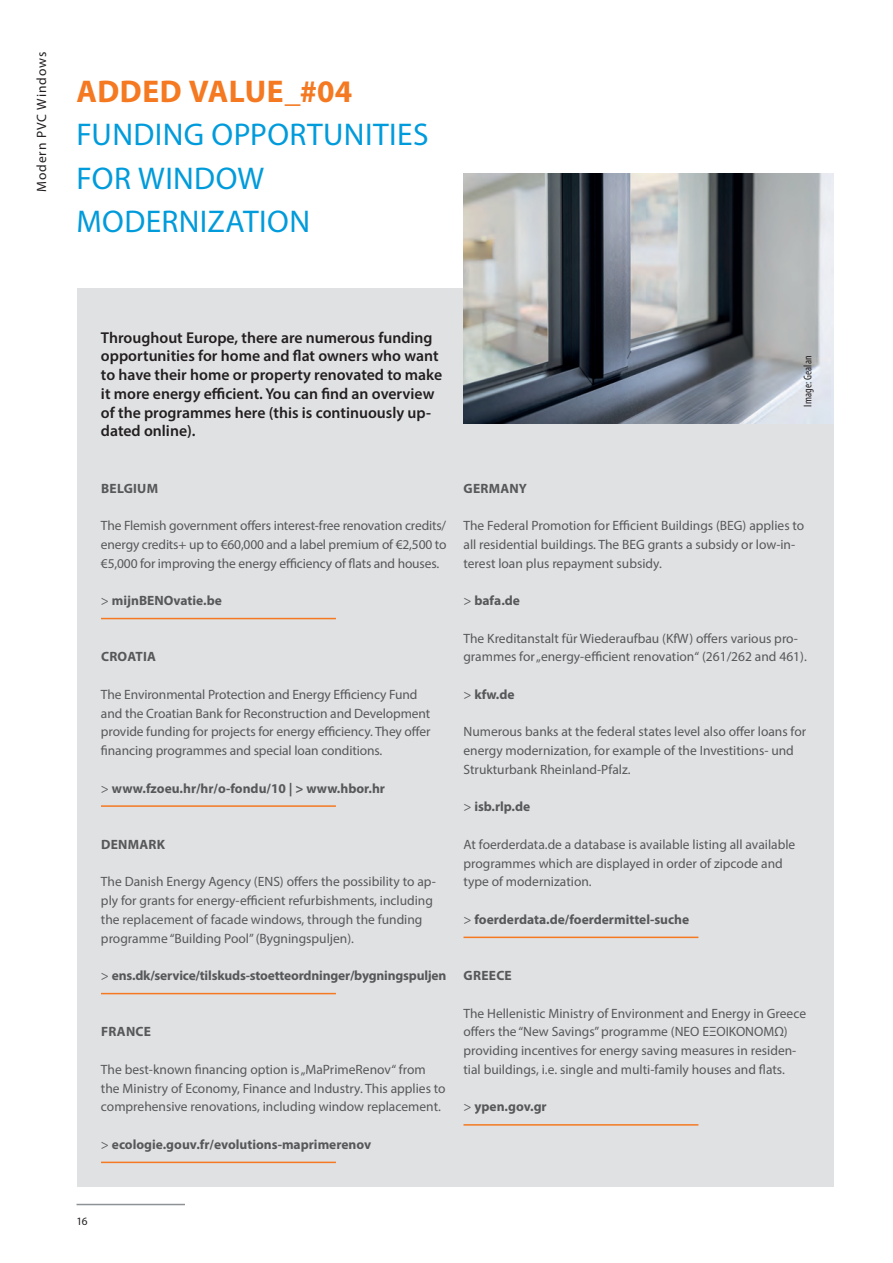
<style>
.page{position:relative;width:893px;height:1263px;background:#fff}
.page>*{position:absolute;margin:0;border:0;box-sizing:border-box;transform-origin:0 0}
.Headline_zweifarbig{font:31.5px/43.5px "Myriad Pro";letter-spacing:.01em;color:#009bdb}
.Anleser{font:600 15.75px/18.8px "Myriad Pro";color:#231f20}
.Fliesstext_Meldungen{font:13.5px/18.8px "Myriad Pro";color:#57585a}
.Fliesstext_Meldungen-2{font:700 13.5px "Myriad Pro";color:#57585a}
.Zwischenüberschrift{font:700 13.5px "Myriad Pro";letter-spacing:.02em;color:#57585a}
.t1{font:13.5px "Myriad Pro";letter-spacing:.065em;color:#231f20}
.Bildnachweis{font:condensed 11.25px "Myriad Pro";letter-spacing:.01em;color:#231f20}
.t2{font:11.25px "Myriad Pro";color:#231f20}
.s1{font-weight:700;color:#f47921}
.s2{font-weight:400}
</style>
<div class="page">
<hr style="left:77px;top:1204px;width:108px;height:1px;background:#8e9294">
<div style="left:77px;top:288px;width:756px;height:898px;background:#e0e1e3"></div>
<img style="left:463px;top:173px;width:370px;height:250px">
<hr style="left:101px;top:618px;width:235px;height:1px;background:#f47921">
<hr style="left:101px;top:805px;width:235px;height:2px;background:#f47921">
<hr style="left:101px;top:993px;width:235px;height:1px;background:#f47921">
<hr style="left:101px;top:1161px;width:235px;height:2px;background:#f47921">
<hr style="left:463px;top:936px;width:235px;height:2px;background:#f47921">
<hr style="left:463px;top:1124px;width:235px;height:1px;background:#f47921">
<p class="t1" style="left:33px;top:192px;width:141px;rotate:-90deg">Modern PVC Windows</p>
<p class="Headline_zweifarbig" style="left:77px;top:69px;width:353px"><span class="s1">ADDED VALUE_#04<br></span>FUNDING OPPORTUNITIES<br>FOR WINDOW<br>MODERNIZATION</p>
<p class="Anleser" style="left:101px;top:327px;width:343px">Throughout Europe, there are numerous funding opportunities for home and flat owners who want to have their home or property renovated to make it more energy efficient. You can find an overview of the programmes here (this is continuously up&shy;dated online).</p>
<p class="Bildnachweis" style="left:801px;top:407px;width:52px;rotate:-90deg">Image: Gealan</p>
<p class="Zwischenüberschrift" style="left:101px;top:479px;width:59px">BELGIUM</p>
<p class="Fliesstext_Meldungen" style="left:101px;top:516px;width:347px;text-align:justify">The Flemish government offers interest-free renovation credits/ energy credits+ up to €60,000 and a label premium of €2,500 to €5,000 for improving the energy efficiency of flats and houses.</p>
<p class="Fliesstext_Meldungen-2" style="left:101px;top:592px;width:122px"><span class="s2">&gt;</span> mijnBENOvatie.be</p>
<p class="Zwischenüberschrift" style="left:101px;top:648px;width:56px">CROATIA</p>
<p class="Fliesstext_Meldungen" style="left:101px;top:685px;width:331px">The Environmental Protection and Energy Efficiency Fund and the Croatian Bank for Reconstruction and Development provide funding for projects for energy efficiency. They offer financing programmes and special loan conditions.</p>
<p class="Fliesstext_Meldungen-2" style="left:101px;top:779px;width:286px"><span class="s2">&gt;</span> www.fzoeu.hr/hr/o-fondu/10 | &gt; www.hbor.hr</p>
<p class="Zwischenüberschrift" style="left:101px;top:835px;width:66px">DENMARK</p>
<p class="Fliesstext_Meldungen" style="left:101px;top:872px;width:336px">The Danish Energy Agency (ENS) offers the possibility to ap&shy;ply for grants for energy-efficient refurbishments, including the replacement of facade windows, through the funding programme “Building Pool” (Bygningspuljen).</p>
<p class="Fliesstext_Meldungen-2" style="left:101px;top:967px;width:347px"><span class="s2">&gt;</span> ens.dk/service/tilskuds-stoetteordninger/bygningspuljen</p>
<p class="Zwischenüberschrift" style="left:101px;top:1023px;width:52px">FRANCE</p>
<p class="Fliesstext_Meldungen" style="left:101px;top:1060px;width:346px">The best-known financing option is „MaPrimeRenov“ from the Ministry of Economy, Finance and Industry. This applies to comprehensive renovations, including window replacement.</p>
<p class="Fliesstext_Meldungen-2" style="left:101px;top:1135px;width:272px"><span class="s2">&gt;</span> ecologie.gouv.fr/evolutions-maprimerenov</p>
<p class="Zwischenüberschrift" style="left:464px;top:479px;width:65px">GERMANY</p>
<p class="Fliesstext_Meldungen" style="left:463px;top:516px;width:342px">The Federal Promotion for Efficient Buildings (BEG) applies to all residential buildings. The BEG grants a subsidy or low-in&shy;terest loan plus repayment subsidy.</p>
<p class="Fliesstext_Meldungen-2" style="left:463px;top:592px;width:58px"><span class="s2">&gt;</span> bafa.de</p>
<p class="Fliesstext_Meldungen" style="left:463px;top:628px;width:345px">The Kreditanstalt für Wiederaufbau (KfW) offers various pro&shy;grammes for „energy-efficient renovation“ (261/262 and 461).</p>
<p class="Fliesstext_Meldungen-2" style="left:463px;top:685px;width:53px"><span class="s2">&gt;</span> kfw.de</p>
<p class="Fliesstext_Meldungen" style="left:463px;top:722px;width:344px">Numerous banks at the federal states level also offer loans for energy modernization, for example of the Investitions- und<br>Strukturbank Rheinland-Pfalz.</p>
<p class="Fliesstext_Meldungen-2" style="left:463px;top:798px;width:68px"><span class="s2">&gt;</span> isb.rlp.de</p>
<p class="Fliesstext_Meldungen" style="left:463px;top:835px;width:333px">At foerderdata.de a database is available listing all available programmes which are displayed in order of zipcode and type of modernization.</p>
<p class="Fliesstext_Meldungen-2" style="left:463px;top:910px;width:227px"><span class="s2">&gt;</span> foerderdata.de/foerdermittel-suche</p>
<p class="Zwischenüberschrift" style="left:464px;top:967px;width:50px">GREECE</p>
<p class="Fliesstext_Meldungen" style="left:463px;top:1003px;width:344px">The Hellenistic Ministry of Environment and Energy in Greece offers the “New Savings” programme (ΝΕΟ ΕΞΟΙΚΟΝΟΜΩ) providing incentives for energy saving measures in residen&shy;tial buildings, i.e. single and multi-family houses and flats.</p>
<p class="Fliesstext_Meldungen-2" style="left:463px;top:1098px;width:85px"><span class="s2">&gt;</span> ypen.gov.gr</p>
<p class="t2" style="left:77px;top:1214px;width:13px">16</p>
</div>
